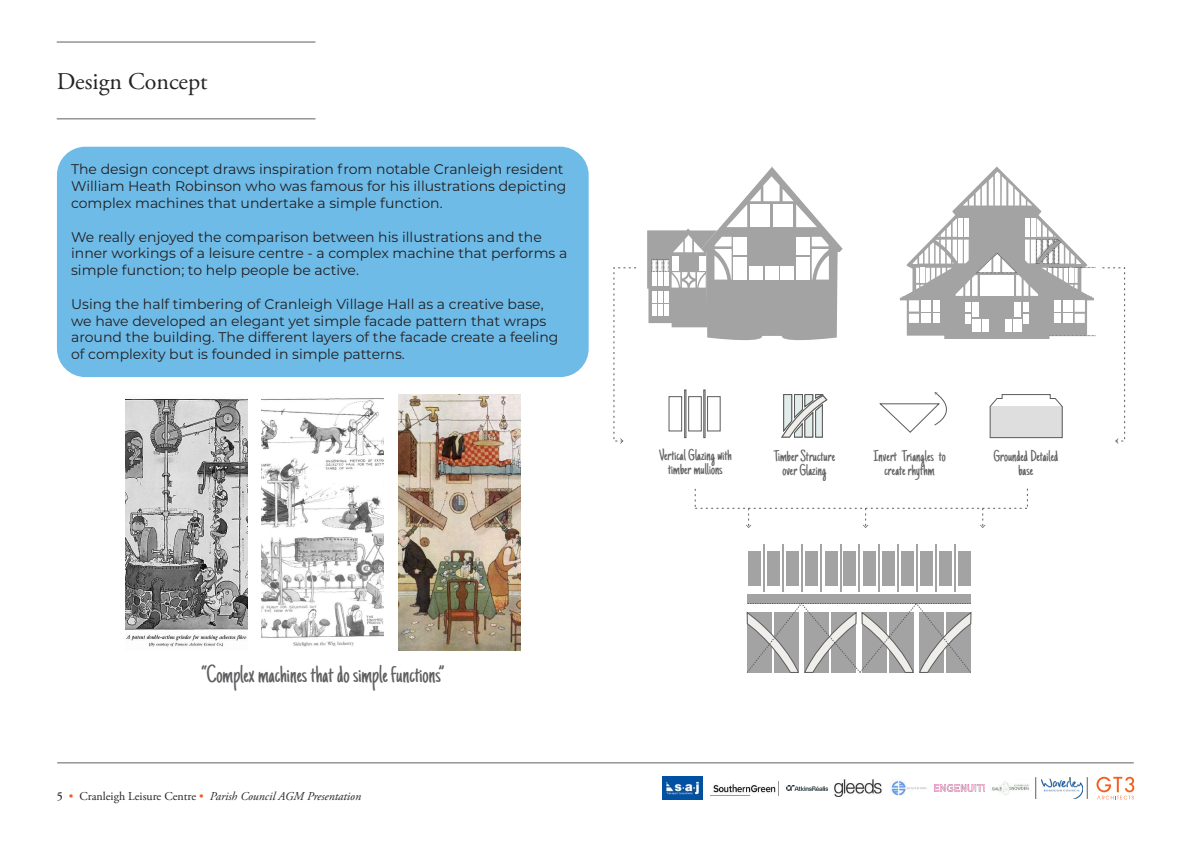
<style>
.page{position:relative;width:1191px;height:842px;background:#fff}
.page>*{position:absolute;margin:0;border:0;box-sizing:border-box;transform-origin:0 0}
.t1{font:25px "Just Another Hand";color:#5f5f62}
.t2{font:24px "Adobe Garamond Pro";color:#262324}
.t3{font:15.9px/14.6px "Just Another Hand";color:#5f5f62;text-align:center}
.t4{font:14px/16.8px "Montserrat";color:#231f20}
.t5{font:italic 12px "Adobe Garamond Pro";color:#262324}
.s1{font-weight:600;font-style:normal}
.s2{font-style:normal;color:#f26021}
.s3{font-style:normal}
</style>
<div class="page">
<hr style="left:57px;top:119px;width:258px;height:1px;background:#5f5f62">
<hr style="left:57px;top:42px;width:258px;height:1px;background:#5f5f62">
<hr style="left:57px;top:763px;width:1076px;height:1px;background:#5f5f62">
<svg style="left:1096px;top:777px;width:38px;height:22px"></svg>
<svg style="left:1087px;top:777px;width:1px;height:22px"></svg>
<svg style="left:1035px;top:777px;width:1px;height:22px"></svg>
<img style="left:991px;top:781px;width:39px;height:14px">
<img style="left:934px;top:784px;width:51px;height:7px">
<img style="left:834px;top:779px;width:48px;height:17px">
<img style="left:890px;top:779px;width:37px;height:17px">
<img style="left:1041px;top:778px;width:41px;height:20px">
<img style="left:713px;top:784px;width:63px;height:9px">
<img style="left:786px;top:785px;width:41px;height:6px">
<img style="left:662px;top:777px;width:40px;height:22px">
<div style="left:669px;top:396px;width:13px;height:35px;border:1px solid #5b5b5b"></div>
<div style="left:688px;top:396px;width:13px;height:35px;border:1px solid #5b5b5b"></div>
<div style="left:707px;top:396px;width:13px;height:35px;border:1px solid #5b5b5b"></div>
<div style="left:684px;top:390px;width:2px;height:48px;border:1px solid #5b5b5b"></div>
<div style="left:703px;top:390px;width:2px;height:48px;border:1px solid #5b5b5b"></div>
<div style="left:805px;top:551px;width:12px;height:34px;background:#a3a3a3"></div>
<div style="left:824px;top:551px;width:13px;height:34px;background:#a3a3a3"></div>
<div style="left:843px;top:551px;width:13px;height:34px;background:#a3a3a3"></div>
<hr style="left:820px;top:544px;width:2px;height:48px;background:#8c8c8c">
<hr style="left:840px;top:544px;width:1px;height:48px;background:#8c8c8c">
<hr style="left:858px;top:544px;width:2px;height:48px;background:#8c8c8c">
<svg style="left:613px;top:267px;width:24px;height:177px"></svg>
<svg style="left:879px;top:392px;width:68px;height:41px"></svg>
<svg style="left:647px;top:166px;width:195px;height:174px"></svg>
<svg style="left:900px;top:166px;width:195px;height:173px"></svg>
<svg style="left:1102px;top:267px;width:23px;height:177px"></svg>
<svg style="left:695px;top:489px;width:333px;height:39px"></svg>
<svg style="left:989px;top:394px;width:73px;height:44px"></svg>
<div style="left:990px;top:406px;width:72px;height:32px;background:#dedede"></div>
<svg style="left:781px;top:394px;width:46px;height:43px"></svg>
<div style="left:786px;top:551px;width:13px;height:34px;background:#a3a3a3"></div>
<div style="left:767px;top:551px;width:12px;height:34px;background:#a3a3a3"></div>
<div style="left:748px;top:551px;width:12px;height:34px;background:#a3a3a3"></div>
<hr style="left:782px;top:544px;width:1px;height:48px;background:#8c8c8c">
<hr style="left:763px;top:544px;width:1px;height:48px;background:#8c8c8c">
<hr style="left:801px;top:544px;width:1px;height:48px;background:#8c8c8c">
<div style="left:920px;top:551px;width:12px;height:34px;background:#a3a3a3"></div>
<div style="left:939px;top:551px;width:13px;height:34px;background:#a3a3a3"></div>
<div style="left:958px;top:551px;width:13px;height:34px;background:#a3a3a3"></div>
<hr style="left:935px;top:544px;width:2px;height:48px;background:#8c8c8c">
<hr style="left:954px;top:544px;width:2px;height:48px;background:#8c8c8c">
<div style="left:901px;top:551px;width:13px;height:34px;background:#a3a3a3"></div>
<div style="left:881px;top:551px;width:13px;height:34px;background:#a3a3a3"></div>
<div style="left:863px;top:551px;width:12px;height:34px;background:#a3a3a3"></div>
<hr style="left:897px;top:544px;width:1px;height:48px;background:#8c8c8c">
<hr style="left:878px;top:544px;width:1px;height:48px;background:#8c8c8c">
<hr style="left:916px;top:544px;width:1px;height:48px;background:#8c8c8c">
<div style="left:748px;top:594px;width:223px;height:10px;background:#a3a3a3"></div>
<svg style="left:746px;top:603px;width:225px;height:70px"></svg>
<img style="left:125px;top:399px;width:122px;height:248px">
<img style="left:262px;top:398px;width:122px;height:249px">
<img style="left:398px;top:394px;width:122px;height:256px">
<div style="left:57px;top:147px;width:531px;height:230px;background:#6ebbe8;border-radius:28px"></div>
<h2 class="t2" style="left:57px;top:67px;width:152px">Design Concept</h2>
<p class="t4" style="left:71px;top:161px;width:497px">The design concept draws inspiration from notable Cranleigh resident<br>William Heath Robinson who was famous for his illustrations depicting complex machines that undertake a simple function.</p>
<p class="t4" style="left:71px;top:228px;width:498px">We really enjoyed the comparison between his illustrations and the inner workings of a leisure centre - a complex machine that performs a simple function; to help people be active.</p>
<p class="t4" style="left:71px;top:295px;width:489px">Using the half timbering of Cranleigh Village Hall as a creative base, we have developed an elegant yet simple facade pattern that wraps around the building. The different layers of the facade create a feeling of complexity but is founded in simple patterns.</p>
<h1 class="t1" style="left:202px;top:659px;width:244px">“Complex machines that do simple functions”</h1>
<p class="t5" style="left:57px;top:789px;width:306px"><span class="s1">5</span> <span class="s2">•</span> <span class="s3">Cranleigh Leisure Centre</span> <span class="s2">•</span> Parish Council AGM Presentation</p>
<p class="t3" style="left:659px;top:448px;width:74px">Vertical Glazing with timber mullions</p>
<p class="t3" style="left:773px;top:449px;width:63px">Timber Structure over Glazing</p>
<p class="t3" style="left:873px;top:449px;width:74px">Invert Triangles to create rhythm</p>
<p class="t3" style="left:993px;top:449px;width:66px">Grounded Detailed base</p>
</div>
